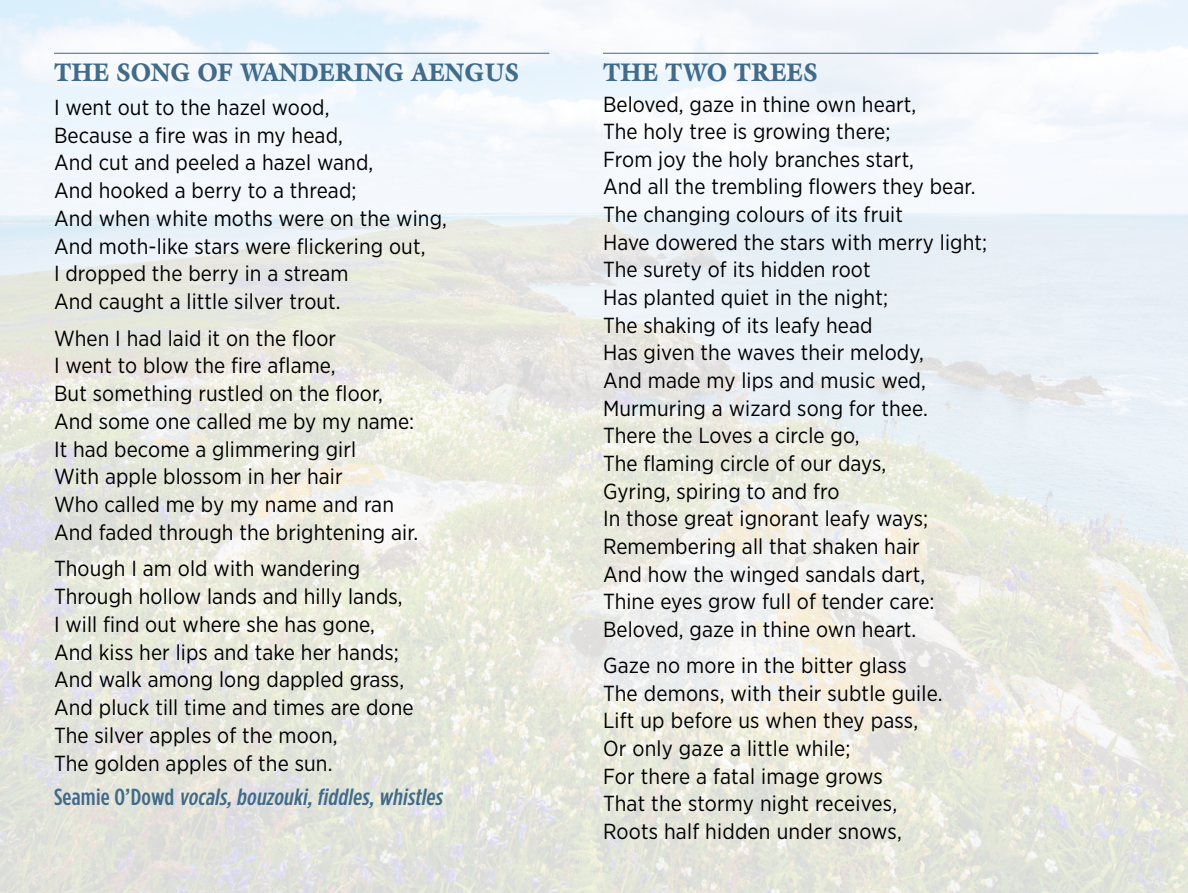
<style>
.page{position:relative;width:1188px;height:893px;background:#fff}
.page>*{position:absolute;margin:0;border:0;box-sizing:border-box;transform-origin:0 0}
.Song_title_w_rule__2{font:900 25.5px "Galliard";letter-spacing:.005em;color:#416b89;scale:.91 1}
.Artist_text__06_abov{font:italic 500 23.25px "Gotham Condensed";color:#416b89;scale:1.1 1}
.Song_text{font:21.75px/27.8px "Gotham Narrow";letter-spacing:.005em;color:#000}
.Song_text__08_above{font:21.75px/27.8px "Gotham Narrow";letter-spacing:.005em;color:#000}
.s1{font-style:normal}
</style>
<div class="page">
<img style="left:0;top:0;width:1188px;height:893px">
<hr style="left:54px;top:53px;width:495px;height:1px;background:#416b89">
<hr style="left:603px;top:53px;width:495px;height:1px;background:#416b89">
<p class="Song_title_w_rule__2" style="left:54px;top:56px;width:513px">THE SONG OF WANDERING AENGUS</p>
<p class="Song_text" style="left:54px;top:93px;width:395px">I went out to the hazel wood,<br>Because a fire was in my head,<br>And cut and peeled a hazel wand,<br>And hooked a berry to a thread;<br>And when white moths were on the wing,<br>And moth-like stars were flickering out,<br>I dropped the berry in a stream<br>And caught a little silver trout.</p>
<p class="Song_text__08_above" style="left:54px;top:324px;width:366px">When I had laid it on the floor<br>I went to blow the fire aflame,<br>But something rustled on the floor,<br>And some one called me by my name:<br>It had become a glimmering girl<br>With apple blossom in her hair<br>Who called me by my name and ran<br>And faded through the brightening air.</p>
<p class="Song_text__08_above" style="left:54px;top:554px;width:361px">Though I am old with wandering Through hollow lands and hilly lands, I will find out where she has gone, And kiss her lips and take her hands; And walk among long dappled grass, And pluck till time and times are done The silver apples of the moon,<br>The golden apples of the sun.</p>
<p class="Artist_text__06_abov" style="left:54px;top:784px;width:358px"><span class="s1">S e a m i e O ’ D o w d</span> vocals,bouzouki,fiddles,whistles</p>
<p class="Song_title_w_rule__2" style="left:603px;top:56px;width:238px">THE TWO TREES</p>
<p class="Song_text" style="left:603px;top:90px;width:315px">Beloved, gaze in thine own heart,</p>
<p class="Song_text" style="left:603px;top:117px;width:289px">The holy tree is growing there;</p>
<p class="Song_text" style="left:603px;top:145px;width:313px">From joy the holy branches start,</p>
<p class="Song_text" style="left:603px;top:172px;width:374px">And all the trembling flowers they bear.</p>
<p class="Song_text" style="left:603px;top:200px;width:301px">The changing colours of its fruit</p>
<p class="Song_text" style="left:603px;top:228px;width:386px">Have dowered the stars with merry light;</p>
<p class="Song_text" style="left:603px;top:255px;width:269px">The surety of its hidden root</p>
<p class="Song_text" style="left:603px;top:283px;width:287px">Has planted quiet in the night;</p>
<p class="Song_text" style="left:603px;top:311px;width:271px">The shaking of its leafy head</p>
<p class="Song_text" style="left:603px;top:338px;width:323px">Has given the waves their melody,</p>
<p class="Song_text" style="left:603px;top:366px;width:324px">And made my lips and music wed,</p>
<p class="Song_text" style="left:603px;top:393px;width:326px">Murmuring a wizard song for thee.</p>
<p class="Song_text" style="left:603px;top:421px;width:258px">There the Loves a circle go,</p>
<p class="Song_text" style="left:603px;top:449px;width:285px">The flaming circle of our days,</p>
<p class="Song_text" style="left:603px;top:476px;width:238px">Gyring, spiring to and fro</p>
<p class="Song_text" style="left:603px;top:504px;width:327px">In those great ignorant leafy ways;</p>
<p class="Song_text" style="left:603px;top:532px;width:318px">Remembering all that shaken hair</p>
<p class="Song_text" style="left:603px;top:559px;width:324px">And how the winged sandals dart,</p>
<p class="Song_text" style="left:603px;top:587px;width:333px">Thine eyes grow full of tender care:</p>
<p class="Song_text" style="left:603px;top:615px;width:315px">Beloved, gaze in thine own heart.</p>
<p class="Song_text__08_above" style="left:603px;top:651px;width:305px">Gaze no more in the bitter glass</p>
<p class="Song_text" style="left:603px;top:678px;width:341px">The demons, with their subtle guile.</p>
<p class="Song_text" style="left:603px;top:706px;width:317px">Lift up before us when they pass,</p>
<p class="Song_text" style="left:603px;top:734px;width:249px">Or only gaze a little while;</p>
<p class="Song_text" style="left:603px;top:761px;width:281px">For there a fatal image grows</p>
<p class="Song_text" style="left:603px;top:789px;width:296px">That the stormy night receives,</p>
<p class="Song_text" style="left:603px;top:817px;width:300px">Roots half hidden under snows,</p>
</div>
